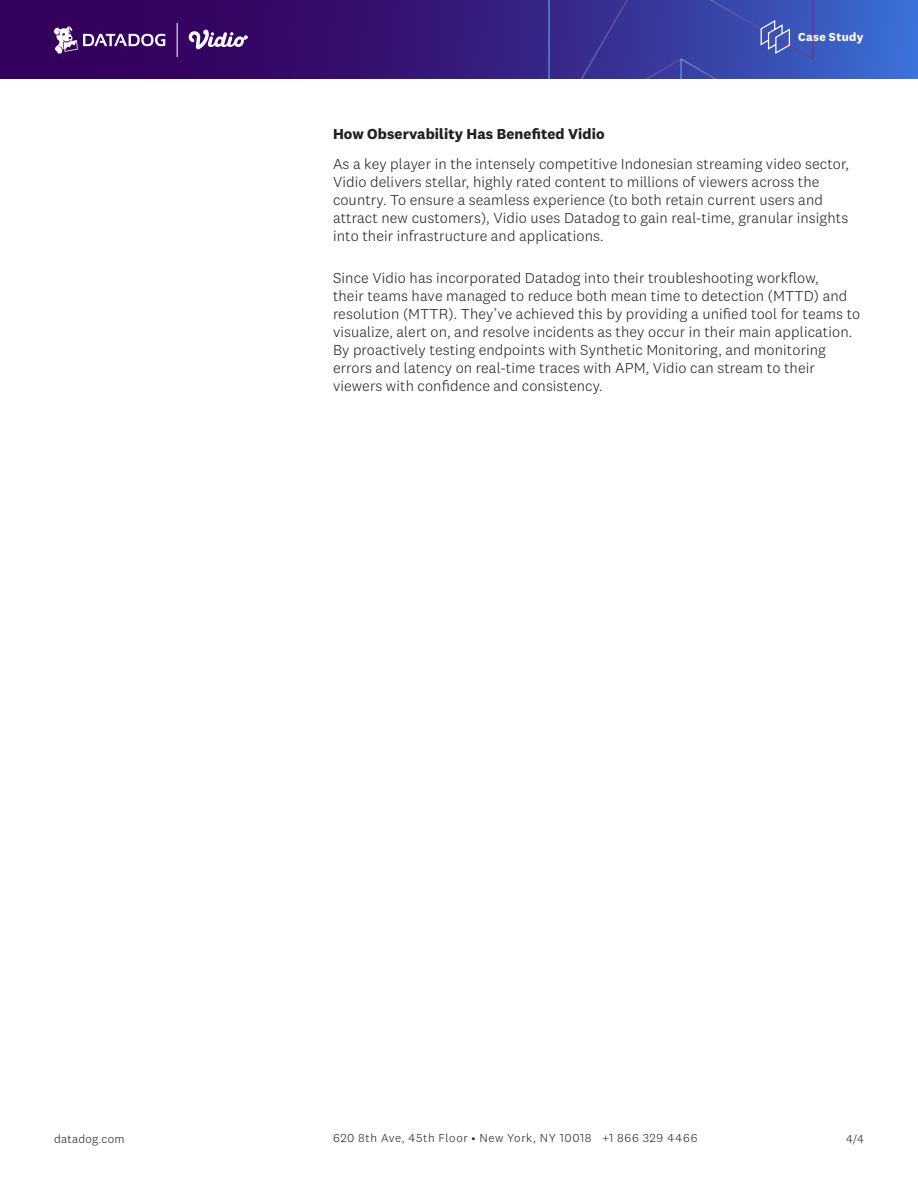
<style>
.page{position:relative;width:918px;height:1188px;background:#fff}
.page>*{position:absolute;margin:0;border:0;box-sizing:border-box;transform-origin:0 0}
.BODY{font:300 15px/18px "National 2";letter-spacing:.005em;color:#231f20}
.SUBTITLE{font:700 15px "National 2";letter-spacing:.005em;color:#231f20}
.t1{font:300 12px "National 2";letter-spacing:.05em;color:#231f20}
.t2{font:300 12px "National 2";letter-spacing:.02em;color:#231f20}
.t3{font:700 12px "National 2";letter-spacing:.03em;color:#fff}
</style>
<div class="page">
<svg style="left:0;top:0;width:918px;height:79px;background:#351c7c"></svg>
<svg style="left:54px;top:26px;width:111px;height:28px"></svg>
<hr style="left:177px;top:23px;width:1px;height:34px;background:#fff">
<svg style="left:547px;top:0;width:268px;height:79px;background:#3a40a2"></svg>
<svg style="left:189px;top:29px;width:59px;height:21px"></svg>
<p class="t3" style="left:798px;top:30px;width:67px">Case Study</p>
<p class="SUBTITLE" style="left:333px;top:124px;width:273px">How Observability Has Benefited Vidio</p>
<p class="BODY" style="left:333px;top:155px;width:518px">As a key player in the intensely competitive Indonesian streaming video sector, Vidio delivers stellar, highly rated content to millions of viewers across the country. To ensure a seamless experience (to both retain current users and attract new customers), Vidio uses Datadog to gain real-time, granular insights into their infrastructure and applications.</p>
<p class="BODY" style="left:333px;top:269px;width:529px">Since Vidio has incorporated Datadog into their troubleshooting workflow,<br>their teams have managed to reduce both mean time to detection (MTTD) and resolution (MTTR). They’ve achieved this by providing a unified tool for teams to visualize, alert on, and resolve incidents as they occur in their main application.<br>By proactively testing endpoints with Synthetic Monitoring, and monitoring errors and latency on real-time traces with APM, Vidio can stream to their viewers with confidence and consistency.</p>
<p class="t2" style="left:54px;top:1132px;width:72px">datadog.com</p>
<p class="t1" style="left:333px;top:1131px;width:366px">620 8th Ave, 45th Floor • New York, NY 10018 +1 866 329 4466</p>
<p class="t1" style="left:846px;top:1132px;width:19px">4/4</p>
</div>
